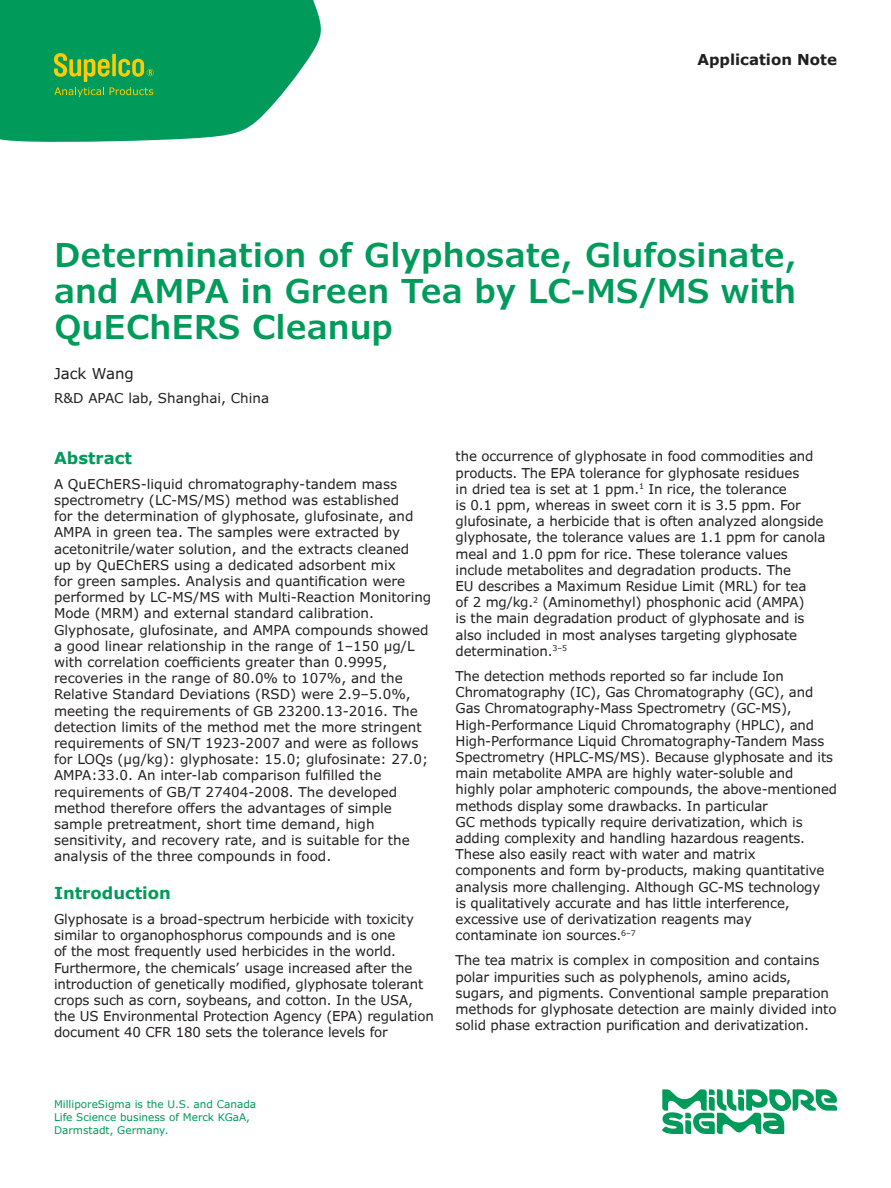
<style>
.page{position:relative;width:891px;height:1188px;background:#fff}
.page>*{position:absolute;margin:0;border:0;box-sizing:border-box;transform-origin:0 0}
.t1{font:600 33px/36px "Verdana Pro";color:#009b5a;text-align:justify}
.t2{font:700 16.5px "Verdana Pro";color:#009b5a}
.t3{font:700 15px "Verdana Pro";color:#231f20}
.t4{font:15px "Verdana Pro";color:#231f20}
.t5{font:13.5px/16.2px "Verdana Pro";letter-spacing:-.01em;color:#231f20}
.t6{font:10.5px/12.6px "Verdana Pro";color:#009b5a}
</style>
<div class="page">
<svg style="left:0;top:0;width:321px;height:142px;fill:#009b5a"></svg>
<svg style="left:54px;top:53px;width:100px;height:44px"></svg>
<svg style="left:662px;top:1089px;width:175px;height:45px"></svg>
<p class="t3" style="left:697px;top:50px;width:141px">Application Note</p>
<h1 class="t1" style="left:54px;top:237px;width:745px">Determination of Glyphosate, Glufosinate, and AMPA in Green Tea by LC-MS/MS with QuEChERS Cleanup</h1>
<p class="t4" style="left:54px;top:364px;width:81px">Jack Wang</p>
<p class="t5" style="left:54px;top:390px;width:217px">R&amp;D APAC lab, Shanghai, China</p>
<p class="t2" style="left:54px;top:447px;width:80px">Abstract</p>
<p class="t5" style="left:54px;top:476px;width:379px">A QuEChERS-liquid chromatography-tandem mass spectrometry (LC-MS/MS) method was established<br>for the determination of glyphosate, glufosinate, and AMPA in green tea. The samples were extracted by acetonitrile/water solution, and the extracts cleaned<br>up by QuEChERS using a dedicated adsorbent mix<br>for green samples. Analysis and quantification were performed by LC-MS/MS with Multi-Reaction Monitoring Mode (MRM) and external standard calibration.<br>Glyphosate, glufosinate, and AMPA compounds showed a good linear relationship in the range of 1–150 µg/L with correlation coefficients greater than 0.9995, recoveries in the range of 80.0% to 107%, and the Relative Standard Deviations (RSD) were 2.9–5.0%, meeting the requirements of GB 23200.13-2016. The detection limits of the method met the more stringent requirements of SN/T 1923-2007 and were as follows for LOQs (µg/kg): glyphosate: 15.0; glufosinate: 27.0; AMPA:33.0. An inter-lab comparison fulfilled the requirements of GB/T 27404-2008. The developed method therefore offers the advantages of simple sample pretreatment, short time demand, high sensitivity, and recovery rate, and is suitable for the analysis of the three compounds in food.</p>
<p class="t2" style="left:54px;top:882px;width:119px">Introduction</p>
<p class="t5" style="left:54px;top:911px;width:381px">Glyphosate is a broad-spectrum herbicide with toxicity similar to organophosphorus compounds and is one<br>of the most frequently used herbicides in the world.<br>Furthermore, the chemicals’ usage increased after the introduction of genetically modified, glyphosate tolerant crops such as corn, soybeans, and cotton. In the USA, the US Environmental Protection Agency (EPA) regulation document 40 CFR 180 sets the tolerance levels for</p>
<p class="t5" style="left:456px;top:449px;width:371px">the occurrence of glyphosate in food commodities and products. The EPA tolerance for glyphosate residues<br>in dried tea is set at 1 ppm.<sup>1</sup> In rice, the tolerance<br>is 0.1 ppm, whereas in sweet corn it is 3.5 ppm. For glufosinate, a herbicide that is often analyzed alongside glyphosate, the tolerance values are 1.1 ppm for canola meal and 1.0 ppm for rice. These tolerance values include metabolites and degradation products. The<br>EU describes a Maximum Residue Limit (MRL) for tea<br>of 2 mg/kg.<sup>2</sup> (Aminomethyl) phosphonic acid (AMPA)<br>is the main degradation product of glyphosate and is also included in most analyses targeting glyphosate determination.<sup>3–5</sup></p>
<p class="t5" style="left:456px;top:668px;width:383px">The detection methods reported so far include Ion Chromatography (IC), Gas Chromatography (GC), and Gas Chromatography-Mass Spectrometry (GC-MS), High-Performance Liquid Chromatography (HPLC), and High-Performance Liquid Chromatography-Tandem Mass Spectrometry (HPLC-MS/MS). Because glyphosate and its main metabolite AMPA are highly water-soluble and<br>highly polar amphoteric compounds, the above-mentioned methods display some drawbacks. In particular<br>GC methods typically require derivatization, which is adding complexity and handling hazardous reagents.<br>These also easily react with water and matrix components and form by-products, making quantitative analysis more challenging. Although GC-MS technology<br>is qualitatively accurate and has little interference, excessive use of derivatization reagents may contaminate ion sources.<sup>6–7</sup></p>
<p class="t5" style="left:456px;top:953px;width:383px">The tea matrix is complex in composition and contains polar impurities such as polyphenols, amino acids, sugars, and pigments. Conventional sample preparation methods for glyphosate detection are mainly divided into solid phase extraction purification and derivatization.</p>
<p class="t6" style="left:54px;top:1098px;width:204px">MilliporeSigma is the U.S. and Canada<br>Life Science business of Merck KGaA,<br>Darmstadt, Germany.</p>
</div>
